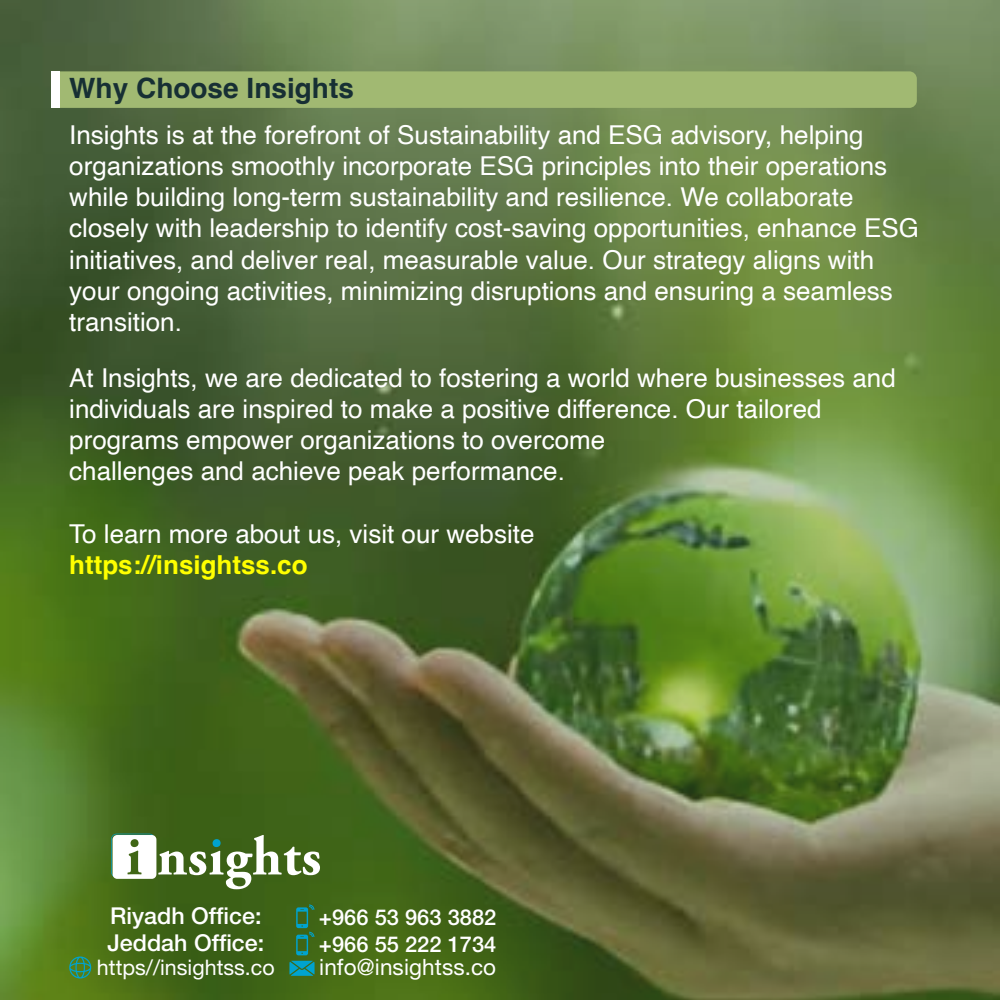
<style>
.page{position:relative;width:1000px;height:1000px;background:#fff}
.page>*{position:absolute;margin:0;border:0;box-sizing:border-box;transform-origin:0 0}
.t1{font:700 28px "Helvetica";color:#172f34}
.t2{font:26px/31.2px "Helvetica";color:#fff}
.t3{font:700 26px "Helvetica";color:#ff0}
.t4{font:500 23.2px "Helvetica Neue LT Pro";color:#fff}
.t5{font:22.6px "Helvetica Neue LT Pro";letter-spacing:.005em;color:#fff}
.t6{font:500 21.8px "Helvetica Neue LT Pro";color:#fff}
.t7{font:21.4px "Helvetica Neue LT Pro";color:#fff}
</style>
<div class="page">
<img style="left:33px;top:0;width:967px;height:1000px">
<img style="left:0;top:622px;width:33px;height:378px">
<img style="left:0;top:0;width:33px;height:622px">
<div style="left:59px;top:71px;width:858px;height:37px;background:#a1b972"></div>
<div style="left:51px;top:71px;width:8px;height:37px;background:#fff"></div>
<svg style="left:69px;top:957px;width:22px;height:22px"></svg>
<svg style="left:296px;top:904px;width:18px;height:51px"></svg>
<svg style="left:289px;top:961px;width:26px;height:15px"></svg>
<svg style="left:111px;top:834px;width:209px;height:55px"></svg>
<p class="t1" style="left:69px;top:71px;width:286px">Why Choose Insights</p>
<p class="t2" style="left:69px;top:120px;width:851px">Insights is at the forefront of Sustainability and ESG advisory, helping organizations smoothly incorporate ESG principles into their operations while building long-term sustainability and resilience. We collaborate closely with leadership to identify cost-saving opportunities, enhance ESG initiatives, and deliver real, measurable value. Our strategy aligns with your ongoing activities, minimizing disruptions and ensuring a seamless transition.</p>
<p class="t2" style="left:69px;top:363px;width:828px">At Insights, we are dedicated to fostering a world where businesses and individuals are inspired to make a positive difference. Our tailored programs empower organizations to overcome<br>challenges and achieve peak performance.</p>
<p class="t2" style="left:69px;top:519px;width:467px">To learn more about us, visit our website</p>
<p class="t3" style="left:69px;top:549px;width:240px">https://insightss.co</p>
<p class="t4" style="left:110px;top:902px;width:153px">Riyadh Office:</p>
<p class="t6" style="left:319px;top:904px;width:179px">+966 53 963 3882</p>
<p class="t5" style="left:319px;top:953px;width:179px">info@insightss.co</p>
<p class="t4" style="left:107px;top:929px;width:158px">Jeddah Office:</p>
<p class="t6" style="left:319px;top:931px;width:179px">+966 55 222 1734</p>
<p class="t7" style="left:97px;top:954px;width:179px">https//insightss.co</p>
</div>
